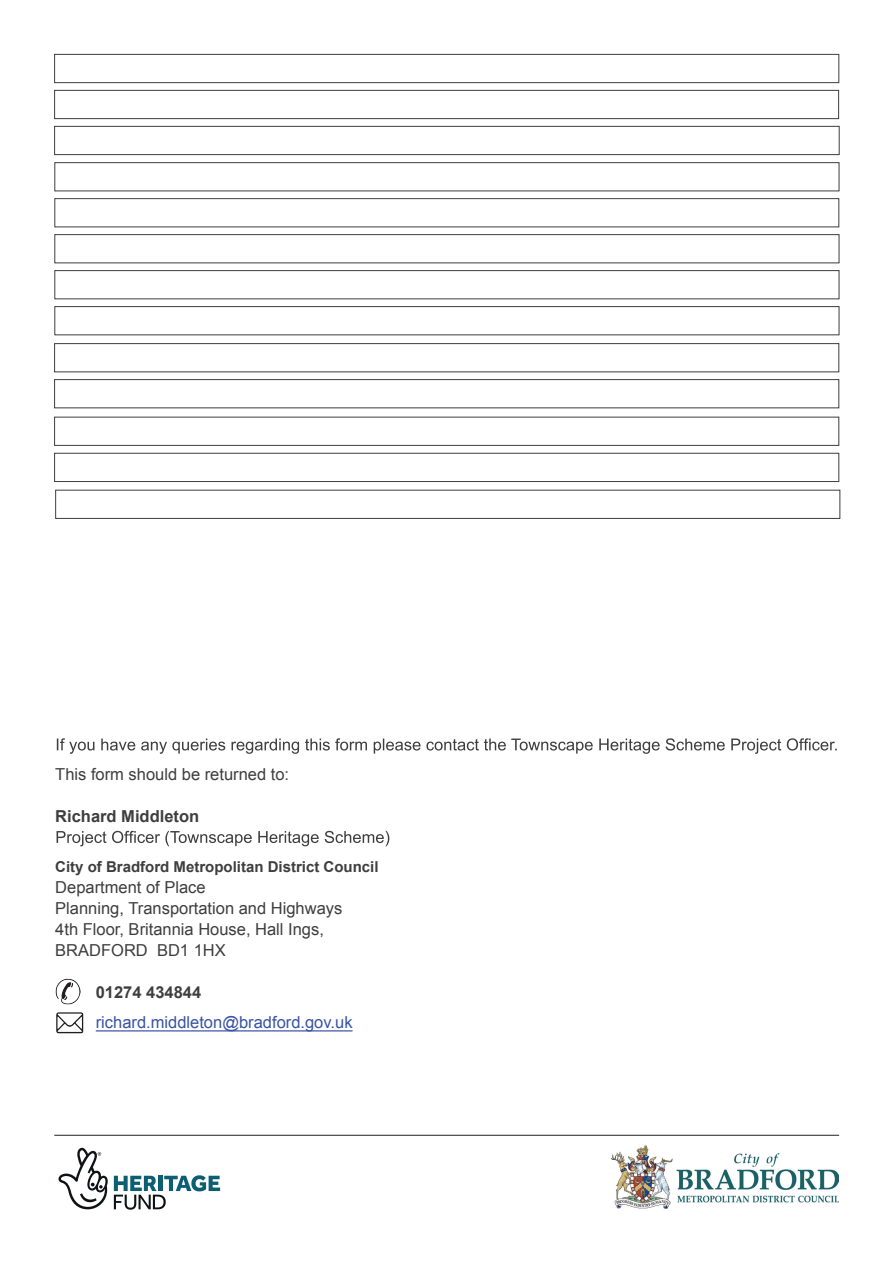
<style>
.page{position:relative;width:893px;height:1263px;background:#fff}
.page>*{position:absolute;margin:0;border:0;box-sizing:border-box;transform-origin:0 0}
.t1{font:16.5px/21px "Arial";color:#3e3e3f}
.t2{font:16.5px "Arial";color:#3853a3}
.t3{font:700 16.5px "Arial";color:#3e3e3f}
.t4{font:700 15px "Arial";color:#3e3e3f}
</style>
<div class="page">
<svg style="left:59px;top:1148px;width:49px;height:61px"></svg>
<svg style="left:114px;top:1175px;width:106px;height:35px"></svg>
<hr style="left:54px;top:1135px;width:785px;height:1px;background:#231f20">
<hr style="left:96px;top:1030px;width:257px;height:1px;background:#3853a3">
<svg style="left:57px;top:738px;width:780px;height:16px"></svg>
<svg style="left:57px;top:831px;width:332px;height:15px"></svg>
<img style="left:55px;top:979px;width:26px;height:25px">
<img style="left:56px;top:1012px;width:28px;height:22px">
<div style="left:54px;top:126px;width:785px;height:29px;border:1px solid #3e3e3f"></div>
<div style="left:54px;top:162px;width:785px;height:29px;border:1px solid #3e3e3f"></div>
<div style="left:54px;top:198px;width:785px;height:29px;border:1px solid #3e3e3f"></div>
<div style="left:54px;top:234px;width:785px;height:29px;border:1px solid #3e3e3f"></div>
<div style="left:54px;top:270px;width:785px;height:29px;border:1px solid #3e3e3f"></div>
<div style="left:54px;top:306px;width:785px;height:29px;border:1px solid #3e3e3f"></div>
<div style="left:54px;top:54px;width:785px;height:29px;border:1px solid #3e3e3f"></div>
<div style="left:54px;top:90px;width:785px;height:29px;border:1px solid #3e3e3f"></div>
<div style="left:54px;top:343px;width:785px;height:29px;border:1px solid #3e3e3f"></div>
<div style="left:54px;top:379px;width:785px;height:29px;border:1px solid #3e3e3f"></div>
<div style="left:54px;top:417px;width:785px;height:29px;border:1px solid #3e3e3f"></div>
<div style="left:54px;top:453px;width:785px;height:29px;border:1px solid #3e3e3f"></div>
<div style="left:55px;top:490px;width:785px;height:29px;border:1px solid #3e3e3f"></div>
<img style="left:611px;top:1146px;width:228px;height:63px">
<p class="t1" style="left:55px;top:764px;width:235px">This form should be returned to:</p>
<p class="t3" style="left:55px;top:805px;width:145px">Richard Middleton</p>
<p class="t4" style="left:55px;top:857px;width:325px">City of Bradford Metropolitan District Council</p>
<p class="t1" style="left:55px;top:877px;width:289px">Department of Place<br>Planning, Transportation and Highways<br>4th Floor, Britannia House, Hall Ings,<br>BRADFORD BD1 1HX</p>
<p class="t3" style="left:96px;top:982px;width:107px">01274 434844</p>
<p class="t2" style="left:96px;top:1011px;width:258px">richard.middleton@bradford.gov.uk</p>
</div>
